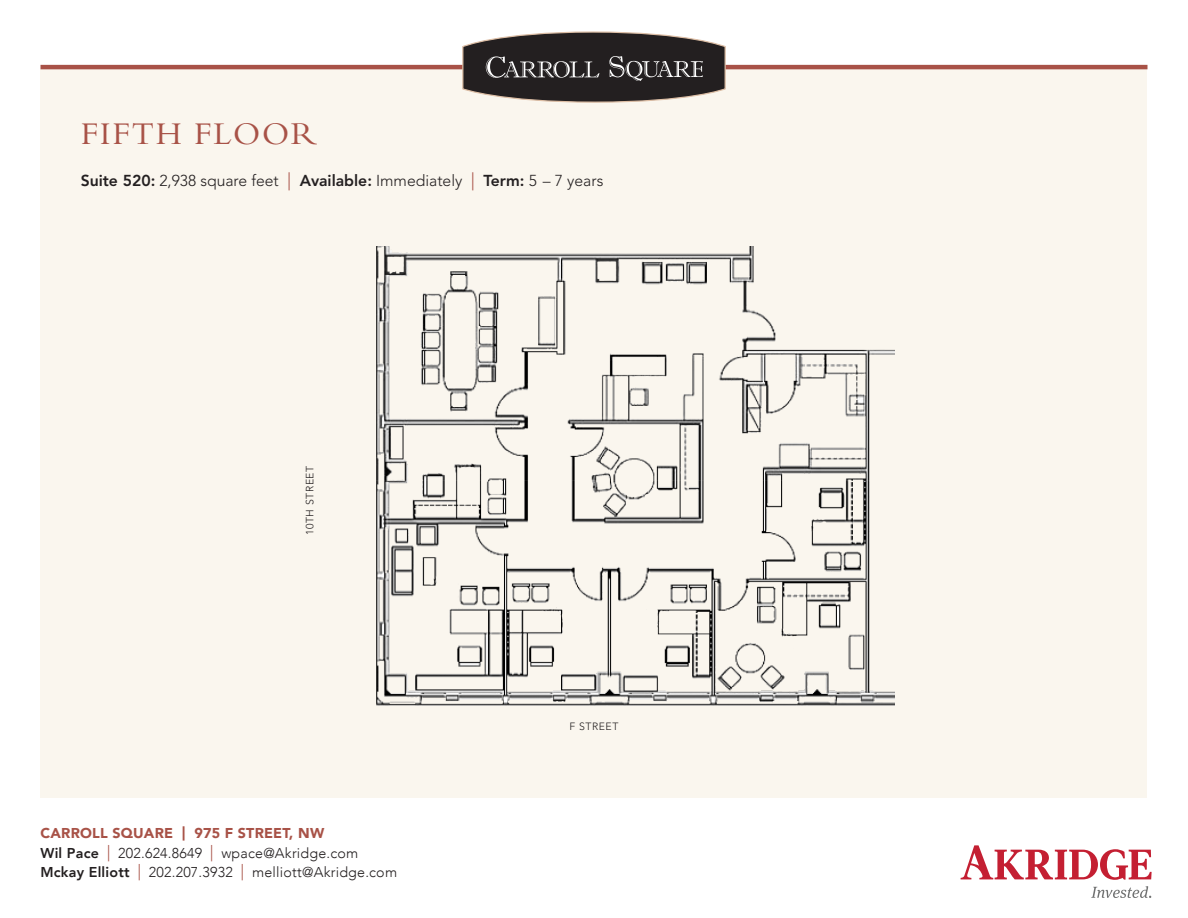
<style>
.page{position:relative;width:1188px;height:918px;background:#fff}
.page>*{position:absolute;margin:0;border:0;box-sizing:border-box;transform-origin:0 0}
.t1{font:33px "Bembo Std";letter-spacing:.05em;color:#a85247}
.t2{font:300 15.75px "Avenir LT Std";color:#231f20}
.t3{font:300 14.25px "Avenir";letter-spacing:.015em;color:#231f20}
.t4{font:900 14.25px "Avenir";letter-spacing:.015em;color:#a85247}
.t5{font:300 10.5px "Avenir LT Std";letter-spacing:.05em;color:#231f20}
.s1{font-weight:800}
.s2{font-family:"Avenir";font-weight:400;font-size:23.7px;color:#a85247}
.s3{font-weight:400;font-size:21.3px;color:#a85247}
</style>
<div class="page">
<div style="left:40px;top:69px;width:1108px;height:729px;background:#faf6ee"></div>
<hr style="left:40px;top:65px;width:1108px;height:4px;background:#a85247">
<svg style="left:462px;top:31px;width:264px;height:72px;background:#504b4b"></svg>
<svg style="left:1091px;top:886px;width:60px;height:12px"></svg>
<svg style="left:961px;top:845px;width:191px;height:35px"></svg>
<img style="left:376px;top:247px;width:519px;height:459px">
<p class="t1" style="left:81px;top:115px;width:238px">FIFTH FLOOR</p>
<p class="t2" style="left:81px;top:171px;width:524px"><span class="s1">Suite 520:</span> 2,938 square feet <span class="s2">|</span> <span class="s1">Available:</span> Immediately <span class="s2">|</span> <span class="s1">Term:</span> 5 – 7 years</p>
<p class="t5" style="left:304px;top:535px;width:71px;rotate:-90deg">10TH STREET</p>
<p class="t4" style="left:40px;top:821px;width:285px">CARROLL SQUARE | 975 F STREET, NW</p>
<p class="t3" style="left:40px;top:845px;width:319px"><span class="s1">Wil Pace</span> <span class="s3">|</span> 202.624.8649 <span class="s3">|</span> wpace@Akridge.com</p>
<p class="t3" style="left:40px;top:864px;width:358px"><span class="s1">Mckay Elliott</span> <span class="s3">|</span> 202.207.3932 <span class="s3">|</span> melliott@Akridge.com</p>
<p class="t5" style="left:570px;top:721px;width:50px">F STREET</p>
</div>
